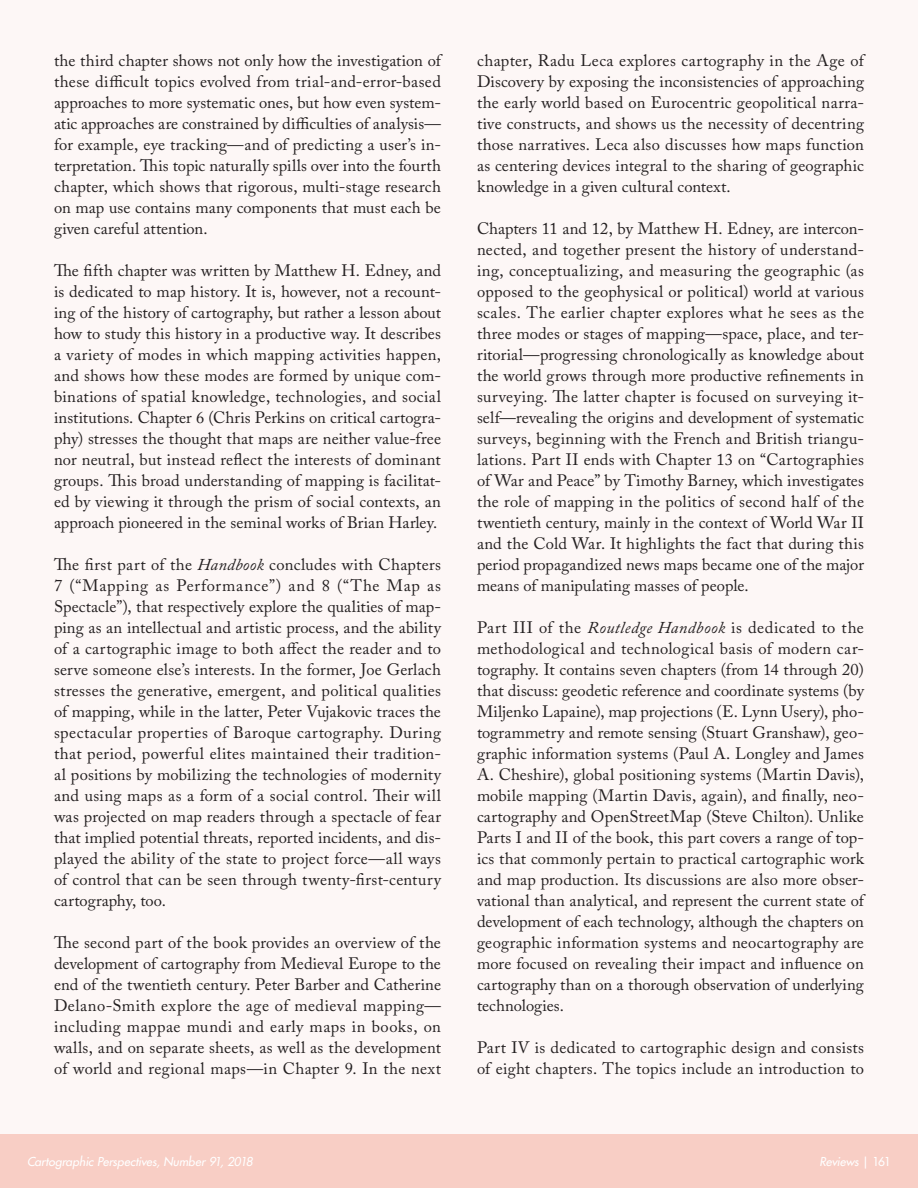
<style>
.page{position:relative;width:918px;height:1188px;background:#fff}
.page>*{position:absolute;margin:0;border:0;box-sizing:border-box;transform-origin:0 0}
.Main_Body_Text{font:16.5px/21px "Adobe Caslon Pro";letter-spacing:.01em;color:#231f20;text-align:justify}
.Main_Body_Text-2{font:16.5px/21px "Adobe Caslon Pro";letter-spacing:.03em;color:#231f20}
.t1{font:italic 500 12px "Futura Std";color:#fff}
.s1{font-style:italic}
.s2{font-style:normal}
</style>
<div class="page">
<div style="left:0;top:1134px;width:918px;height:54px;background:#f8cec5"></div>
<div style="left:0;top:0;width:918px;height:1134px;background:#fdf7f6"></div>
<p class="Main_Body_Text" style="left:54px;top:50px;width:390px">the third chapter shows not only how the investigation of these difficult topics evolved from trial-and-error-based approaches to more systematic ones, but how even system&shy;atic approaches are constrained by difficulties of analysis— for example, eye tracking—and of predicting a user’s in&shy;terpretation. This topic naturally spills over into the fourth chapter, which shows that rigorous, multi-stage research on map use contains many components that must each be given careful attention.</p>
<p class="Main_Body_Text" style="left:54px;top:260px;width:389px">The fifth chapter was written by Matthew H. Edney, and is dedicated to map history. It is, however, not a recount&shy;ing of the history of cartography, but rather a lesson about how to study this history in a productive way. It describes a variety of modes in which mapping activities happen, and shows how these modes are formed by unique com&shy;binations of spatial knowledge, technologies, and social institutions. Chapter 6 (Chris Perkins on critical cartogra&shy;phy) stresses the thought that maps are neither value-free nor neutral, but instead reflect the interests of dominant groups. This broad understanding of mapping is facilitat&shy;ed by viewing it through the prism of social contexts, an approach pioneered in the seminal works of Brian Harley.</p>
<p class="Main_Body_Text" style="left:54px;top:554px;width:389px">The first part of the <span class="s1">Handbook</span> concludes with Chapters 7 (“Mapping as Performance”) and 8 (“The Map as Spectacle”), that respectively explore the qualities of map&shy;ping as an intellectual and artistic process, and the ability of a cartographic image to both affect the reader and to serve someone else’s interests. In the former, Joe Gerlach stresses the generative, emergent, and political qualities of mapping, while in the latter, Peter Vujakovic traces the spectacular properties of Baroque cartography. During that period, powerful elites maintained their tradition&shy;al positions by mobilizing the technologies of modernity and using maps as a form of a social control. Their will was projected on map readers through a spectacle of fear that implied potential threats, reported incidents, and dis&shy;played the ability of the state to project force—all ways of control that can be seen through twenty-first-century cartography, too.</p>
<p class="Main_Body_Text" style="left:54px;top:932px;width:389px">The second part of the book provides an overview of the development of cartography from Medieval Europe to the end of the twentieth century. Peter Barber and Catherine Delano-Smith explore the age of medieval mapping— including mappae mundi and early maps in books, on walls, and on separate sheets, as well as the development of world and regional maps—in Chapter 9. In the next</p>
<p class="Main_Body_Text-2" style="left:477px;top:50px;width:391px">chapter, Radu Leca explores cartography in the Age of Discovery by exposing the inconsistencies of approaching the early world based on Eurocentric geopolitical narra&shy;tive constructs, and shows us the necessity of decentring those narratives. Leca also discusses how maps function as centering devices integral to the sharing of geographic knowledge in a given cultural context.</p>
<p class="Main_Body_Text" style="left:477px;top:218px;width:389px">Chapters 11 and 12, by Matthew H. Edney, are intercon&shy;nected, and together present the history of understand&shy;ing, conceptualizing, and measuring the geographic (as opposed to the geophysical or political) world at various scales. The earlier chapter explores what he sees as the three modes or stages of mapping—space, place, and ter&shy;ritorial—progressing chronologically as knowledge about the world grows through more productive refinements in surveying. The latter chapter is focused on surveying it&shy;self—revealing the origins and development of systematic surveys, beginning with the French and British triangu&shy;lations. Part II ends with Chapter 13 on “Cartographies of War and Peace” by Timothy Barney, which investigates the role of mapping in the politics of second half of the twentieth century, mainly in the context of World War II and the Cold War. It highlights the fact that during this period propagandized news maps became one of the major means of manipulating masses of people.</p>
<p class="Main_Body_Text" style="left:477px;top:617px;width:390px;text-align:left">Part III of the <span class="s1">Routledge Handbook</span> is dedicated to the methodological and technological basis of modern car&shy;tography. It contains seven chapters (from 14 through 20) that discuss: geodetic reference and coordinate systems (by Miljenko Lapaine), map projections (E. Lynn Usery), pho&shy;togrammetry and remote sensing (Stuart Granshaw), geo&shy;graphic information systems (Paul A. Longley and James A. Cheshire), global positioning systems (Martin Davis), mobile mapping (Martin Davis, again), and finally, neo&shy;cartography and OpenStreetMap (Steve Chilton). Unlike Parts I and II of the book, this part covers a range of top&shy;ics that commonly pertain to practical cartographic work and map production. Its discussions are also more obser&shy;vational than analytical, and represent the current state of development of each technology, although the chapters on geographic information systems and neocartography are more focused on revealing their impact and influence on cartography than on a thorough observation of underlying technologies.</p>
<p class="Main_Body_Text" style="left:477px;top:1037px;width:389px">Part IV is dedicated to cartographic design and consists of eight chapters. The topics include an introduction to</p>
<p class="t1" style="left:27px;top:1154px;width:227px">Cartographic Perspectives, Number 91, 2018</p>
<p class="t1" style="left:820px;top:1154px;width:73px">Reviews <span class="s2">| 161</span></p>
</div>
